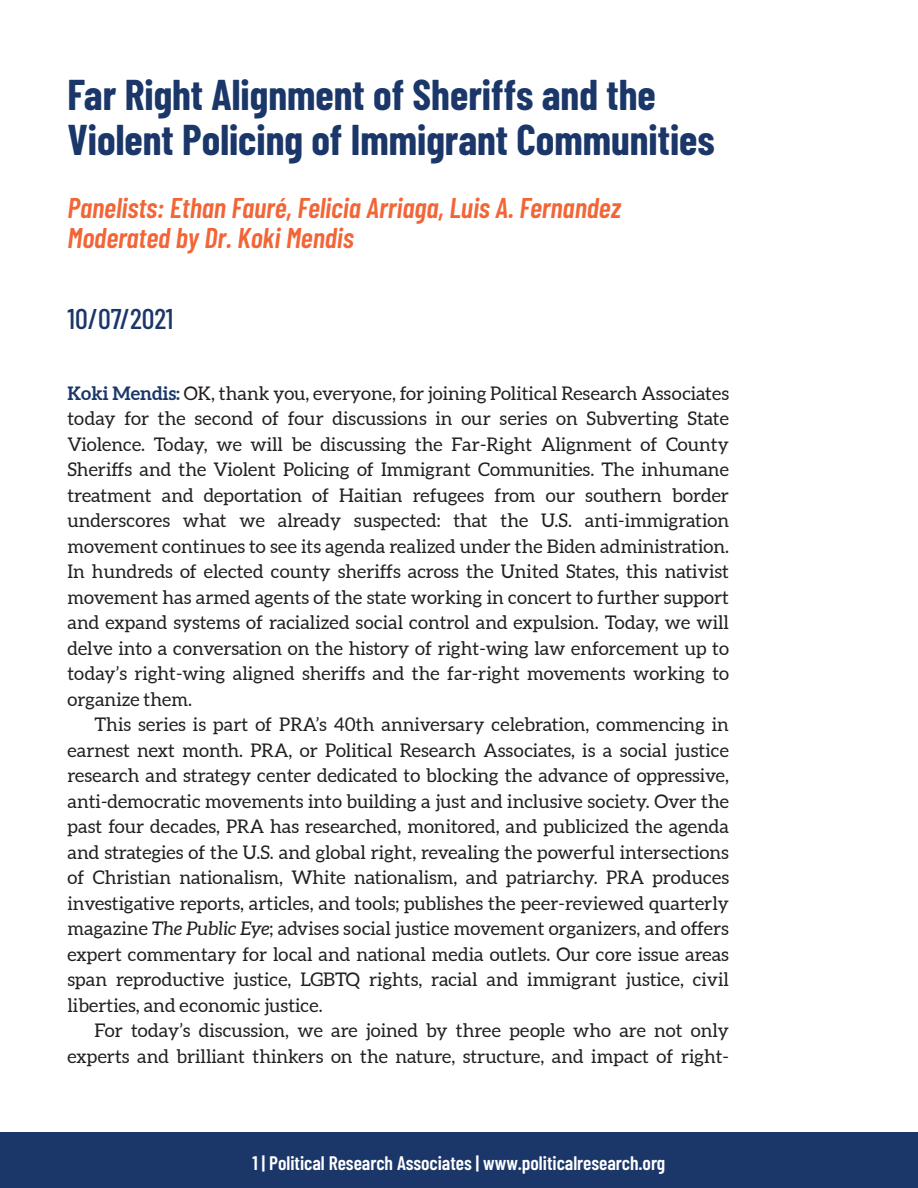
<style>
.page{position:relative;width:918px;height:1188px;background:#fff}
.page>*{position:absolute;margin:0;border:0;box-sizing:border-box;transform-origin:0 0}
.t1{font:700 42px/45px "Barlow Condensed";color:#1b3769}
.t2{font:italic 600 28.5px/30px "Barlow Condensed";color:#f26537}
.Date{font:500 28.5px "Barlow Condensed";color:#1b3769}
.t3{font:600 19.5px "Barlow Condensed";color:#fff}
.Body{font:18.75px/25.5px "Aleo";color:#231f20;text-align:justify}
.FP{font:18.75px/25.5px "Aleo";color:#231f20;text-align:justify}
.s1{font-weight:700;color:#1b3769}
.s2{font-style:italic}
</style>
<div class="page">
<div style="left:0;top:1133px;width:918px;height:55px;background:#1b3769"></div>
<p class="t1" style="left:68px;top:70px;width:649px">Far Right Alignment of Sheriffs and the<br>Violent Policing of Immigrant Communities</p>
<p class="t2" style="left:68px;top:191px;width:555px">Panelists: Ethan Fauré, Felicia Arriaga, Luis A. Fernandez<br>Moderated by Dr. Koki Mendis</p>
<p class="Date" style="left:68px;top:298px;width:107px">10/07/2021</p>
<p class="FP" style="left:68px;top:381px;width:663px"><span class="s1">Koki Mendis:</span> OK, thank you, everyone, for joining Political Research Associates today for the second of four discussions in our series on Subverting State Violence. Today, we will be discussing the Far-Right Alignment of County Sheriffs and the Violent Policing of Immigrant Communities. The inhumane treatment and deportation of Haitian refugees from our southern border underscores what we already suspected: that the U.S. anti-immigration movement continues to see its agenda realized under the Biden administration.<br>In hundreds of elected county sheriffs across the United States, this nativist movement has armed agents of the state working in concert to further support and expand systems of racialized social control and expulsion. Today, we will delve into a conversation on the history of right-wing law enforcement up to today’s right-wing aligned sheriffs and the far-right movements working to organize them.</p>
<p class="Body" style="left:68px;top:713px;width:663px;text-indent:27px">This series is part of PRA’s 40th anniversary celebration, commencing in earnest next month. PRA, or Political Research Associates, is a social justice research and strategy center dedicated to blocking the advance of oppressive, anti-democratic movements into building a just and inclusive society. Over the past four decades, PRA has researched, monitored, and publicized the agenda and strategies of the U.S. and global right, revealing the powerful intersections of Christian nationalism, White nationalism, and patriarchy. PRA produces investigative reports, articles, and tools; publishes the peer-reviewed quarterly magazine <span class="s2">The Public Eye</span>; advises social justice movement organizers, and offers expert commentary for local and national media outlets. Our core issue areas span reproductive justice, LGBTQ rights, racial and immigrant justice, civil liberties, and economic justice.</p>
<p class="Body" style="left:68px;top:1019px;width:663px;text-align:right">For today’s discussion, we are joined by three people who are not only experts and brilliant thinkers on the nature, structure, and impact of right-</p>
<p class="t3" style="left:253px;top:1149px;width:414px">1 | Political Research Associates | www.politicalresearch.org</p>
</div>
